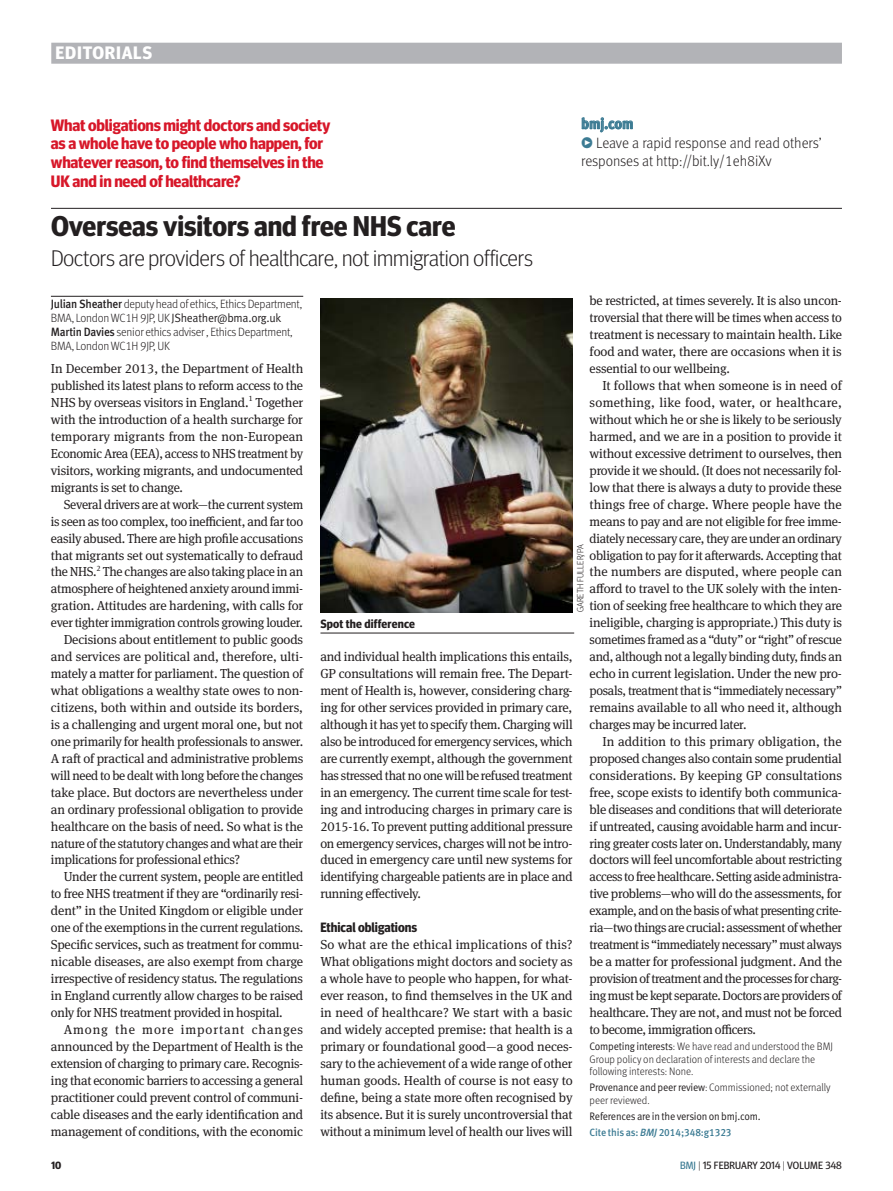
<style>
.page{position:relative;width:893px;height:1191px;background:#fff}
.page>*{position:absolute;margin:0;border:0;box-sizing:border-box;transform-origin:0 0}
.editorial_head_19{font:700 28.5px "Meta Headline OT";color:#231f20}
.editorial_intro{font:300 22.5px "Meta Headline OT";color:#231f20}
.t1{font:700 18px "Meta Headline OT";letter-spacing:.04em;color:#fff}
.quote{font:700 16.5px/18.8px "Meta Headline OT";letter-spacing:-.01em;color:#d71729}
.t2{font:300 15px/18.8px "Meta Pro";letter-spacing:-.005em;color:#231f20;scale:.95 1}
._10pt_Link_bold{font:700 15px "Meta Pro";letter-spacing:-.01em;color:#3c7b93;scale:.95 1}
.subhead1_crosshead{font:700 13.5px "Meta Headline OT";color:#231f20}
.body_indent{font:13.05px/17px "Meta Serif Pro";letter-spacing:-.02em;color:#231f20;text-align:justify}
.body{font:13.05px/17px "Meta Serif Pro";letter-spacing:-.015em;color:#231f20;text-align:justify}
.editorial_author_det{font:300 12px/14.2px "Meta Pro";letter-spacing:-.02em;color:#231f20;scale:.95 1}
.caption_picture{font:700 12px "Meta Headline OT";letter-spacing:.015em;color:#231f20}
.acknol_sup_cor_to__r{font:300 10.8px/12.8px "Meta Pro";color:#231f20;scale:.95 1}
.acknol_sup_cor_to__r-2{font:10.8px "Meta Pro Normal";letter-spacing:-.02em;color:#231f20;scale:.93 1}
.t3{font:10.5px "Meta Headline OT";letter-spacing:.01em;color:#231f20}
.citation{font:500 10.5px "Meta Pro";letter-spacing:-.01em;color:#3c7b93;scale:.95 1}
.t4{font:700 10.5px "Meta Headline OT";color:#231f20}
.credit{font:300 9px "Meta Headline OT";letter-spacing:.015em;color:#231f20}
.body-2{font:7.8px "Meta Serif Pro";color:#231f20}
.s1{font-weight:500;color:#3c7b93}
.s2{font-weight:500}
.s3{font-family:"Meta Pro Normal";font-weight:400}
.s4{font-style:italic}
.s5{color:#3c7b93}
.s6{font-weight:300}
</style>
<div class="page">
<div style="left:51px;top:43px;width:791px;height:21px;background:#b2b3b7"></div>
<hr style="left:51px;top:208px;width:791px;height:1px;background:#231f20">
<hr style="left:51px;top:296px;width:252px;height:1px;background:#231f20">
<img style="left:320px;top:298px;width:253px;height:314px">
<svg style="left:582px;top:117px;width:51px;height:15px"></svg>
<hr style="left:320px;top:633px;width:254px;height:1px;background:#231f20">
<h3 class="t1" style="left:56px;top:42px;width:98px">EDITORIALS</h3>
<p class="quote" style="left:51px;top:115px;width:281px">What obligations might doctors and society as a whole have to people who happen, for whatever reason, to find themselves in the UK and in need of healthcare?</p>
<p class="editorial_head_19" style="left:51px;top:209px;width:406px">Overseas visitors and free NHS care</p>
<p class="editorial_intro" style="left:51px;top:245px;width:484px">Doctors are providers of healthcare, not immigration officers</p>
<p class="_10pt_Link_bold" style="left:581px;top:112px;width:57px">bmj.com</p>
<p class="t2" style="left:581px;top:132px;width:255px"><span class="s1">Ж</span> Leave a rapid response and read others’ responses at http://bit.ly/1eh8iXv</p>
<p class="editorial_author_det" style="left:51px;top:296px;width:266px"><span class="s2">Julian Sheather</span> deputy head of ethics, Ethics Department, BMA, London WC1H 9JP, UK <span class="s3">JSheather@bma.org.uk </span><span class="s2">Martin Davies</span> senior ethics adviser , Ethics Department, BMA, London WC1H 9JP, UK</p>
<p class="body" style="left:51px;top:359px;width:254px">In December 2013, the Department of Health published its latest plans to reform access to the NHS by overseas visitors in England.</p>
<p class="body-2" style="left:248px;top:393px;width:6px">1</p>
<p class="body" style="left:51px;top:393px;width:254px;text-indent:204px">Together with the introduction of a health surcharge for temporary migrants from the non-European Economic Area (EEA), access to NHS treatment by visitors, working migrants, and undocumented migrants is set to change.</p>
<p class="body_indent" style="left:51px;top:495px;width:254px;text-indent:13px">Several drivers are at work—the current system is seen as too complex, too inefficient, and far too easily abused. There are high profile accusations that migrants set out systematically to defraud the NHS.<sup>2</sup> The changes are also taking place in an atmosphere of heightened anxiety around immi&shy;gration. Attitudes are hardening, with calls for ever tighter immigration controls growing louder.</p>
<p class="body_indent" style="left:51px;top:630px;width:254px;text-indent:13px">Decisions about entitlement to public goods and services are political and, therefore, ulti&shy;mately a matter for parliament. The question of what obligations a wealthy state owes to non&shy;citizens, both within and outside its borders, is a challenging and urgent moral one, but not one primarily for health professionals to answer.<br>A raft of practical and administrative problems will need to be dealt with long before the changes take place. But doctors are nevertheless under an ordinary professional obligation to provide healthcare on the basis of need. So what is the nature of the statutory changes and what are their implications for professional ethics?</p>
<p class="body_indent" style="left:51px;top:867px;width:254px;text-indent:13px">Under the current system, people are entitled to free NHS treatment if they are “ordinarily resi&shy;dent” in the United Kingdom or eligible under one of the exemptions in the current regulations.<br>Specific services, such as treatment for commu&shy;nicable diseases, are also exempt from charge irrespective of residency status. The regulations in England currently allow charges to be raised only for NHS treatment provided in hospital.</p>
<p class="body_indent" style="left:51px;top:1020px;width:254px;text-indent:13px">Among the more important changes announced by the Department of Health is the extension of charging to primary care. Recognis&shy;ing that economic barriers to accessing a general practitioner could prevent control of communi&shy;cable diseases and the early identification and management of conditions, with the economic</p>
<p class="body" style="left:590px;top:292px;width:254px">be restricted, at times severely. It is also uncon&shy;troversial that there will be times when access to treatment is necessary to maintain health. Like food and water, there are occasions when it is essential to our wellbeing.</p>
<p class="body_indent" style="left:590px;top:376px;width:254px;text-indent:13px">It follows that when someone is in need of something, like food, water, or healthcare, without which he or she is likely to be seriously harmed, and we are in a position to provide it without excessive detriment to ourselves, then provide it we should. (It does not necessarily fol&shy;low that there is always a duty to provide these things free of charge. Where people have the means to pay and are not eligible for free imme&shy;diately necessary care, they are under an ordinary obligation to pay for it afterwards. Accepting that the numbers are disputed, where people can afford to travel to the UK solely with the inten&shy;tion of seeking free healthcare to which they are ineligible, charging is appropriate.) This duty is sometimes framed as a “duty” or “right” of rescue and, although not a legally binding duty, finds an echo in current legislation. Under the new pro&shy;posals, treatment that is “immediately necessary” remains available to all who need it, although charges may be incurred later.</p>
<p class="body_indent" style="left:590px;top:732px;width:254px;text-indent:13px">In addition to this primary obligation, the proposed changes also contain some prudential considerations. By keeping GP consultations free, scope exists to identify both communica&shy;ble diseases and conditions that will deteriorate if untreated, causing avoidable harm and incur&shy;ring greater costs later on. Understandably, many doctors will feel uncomfortable about restricting access to free healthcare. Setting aside administra&shy;tive problems—who will do the assessments, for example, and on the basis of what presenting crite&shy;ria—two things are crucial: assessment of whether treatment is “immediately necessary” must always be a matter for professional judgment. And the provision of treatment and the processes for charg&shy;ing must be kept separate. Doctors are providers of healthcare. They are not, and must not be forced to become, immigration officers.</p>
<p class="acknol_sup_cor_to__r" style="left:590px;top:1039px;width:258px"><span class="s3">Competing interests</span>: We have read and understood the BMJ<br>Group policy on declaration of interests and declare the following interests: None.</p>
<p class="acknol_sup_cor_to__r" style="left:590px;top:1080px;width:255px"><span class="s3">Provenance and peer review</span>: Commissioned; not externally peer reviewed.</p>
<p class="acknol_sup_cor_to__r-2" style="left:590px;top:1108px;width:185px">References are in the version on bmj.com.</p>
<p class="citation" style="left:590px;top:1123px;width:151px">Cite this as: <span class="s4">BMJ</span> 2014;348:g1323</p>
<p class="credit" style="left:575px;top:612px;width:70px;rotate:-90deg">GARETH FULLER/PA</p>
<p class="caption_picture" style="left:320px;top:617px;width:96px">Spot the difference</p>
<p class="body_indent" style="left:320px;top:647px;width:254px">and individual health implications this entails, GP consultations will remain free. The Depart&shy;ment of Health is, however, considering charg&shy;ing for other services provided in primary care, although it has yet to specify them. Charging will also be introduced for emergency services, which are currently exempt, although the government has stressed that no one will be refused treatment in an emergency. The current time scale for test&shy;ing and introducing charges in primary care is 2015-16. To prevent putting additional pressure on emergency services, charges will not be intro&shy;duced in emergency care until new systems for identifying chargeable patients are in place and running effectively.</p>
<p class="subhead1_crosshead" style="left:320px;top:919px;width:98px">Ethical obligations</p>
<p class="body" style="left:320px;top:935px;width:254px">So what are the ethical implications of this?<br>What obligations might doctors and society as a whole have to people who happen, for what&shy;ever reason, to find themselves in the UK and in need of healthcare? We start with a basic and widely accepted premise: that health is a primary or foundational good—a good neces&shy;sary to the achievement of a wide range of other human goods. Health of course is not easy to define, being a state more often recognised by its absence. But it is surely uncontroversial that without a minimum level of health our lives will</p>
<p class="t4" style="left:51px;top:1159px;width:12px">10</p>
<p class="t3" style="left:680px;top:1159px;width:163px"><span class="s5">BMJ</span> <span class="s6">|</span> 15 FEBRUARY 2014 <span class="s6">|</span> VOLUME 348</p>
</div>
